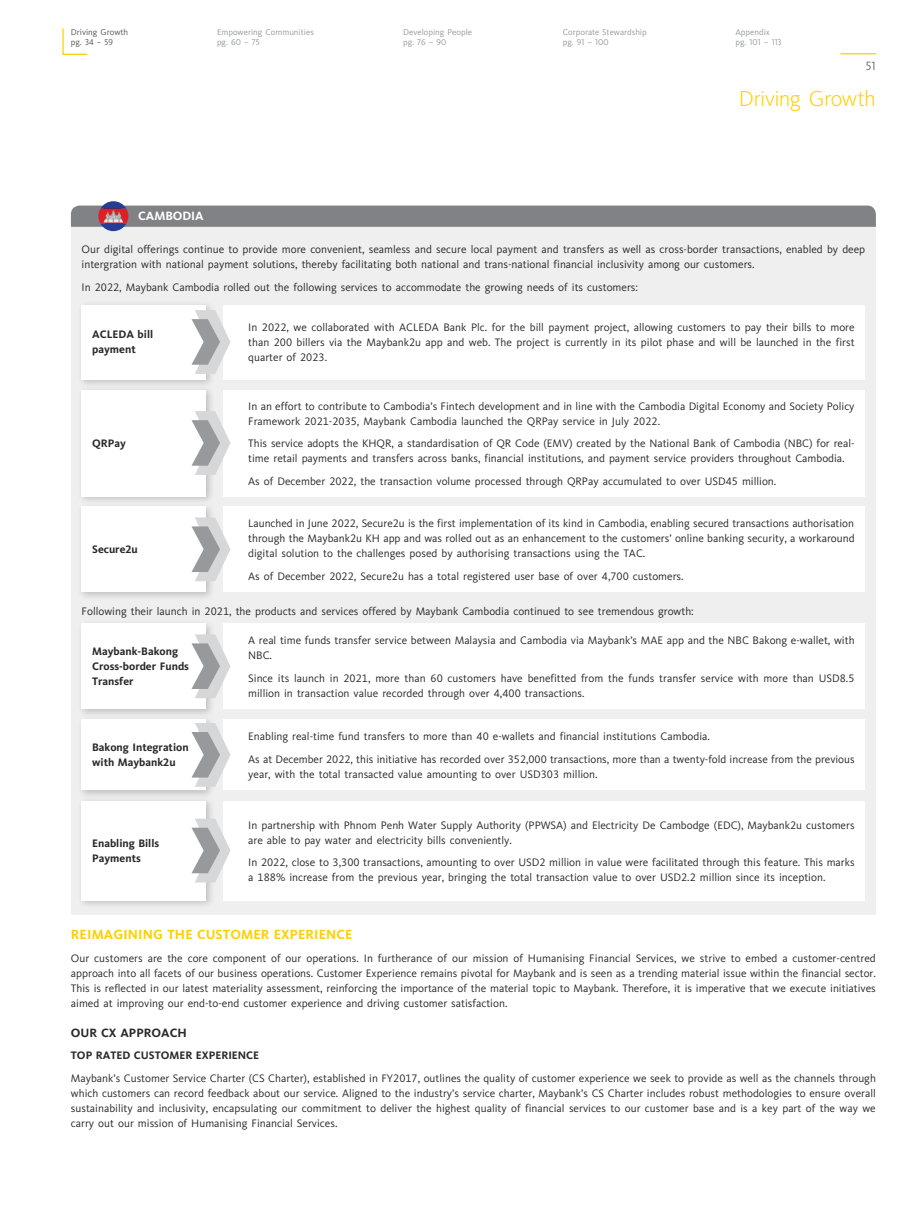
<style>
.page{position:relative;width:922px;height:1205px;background:#fff}
.page>*{position:absolute;margin:0;border:0;box-sizing:border-box;transform-origin:0 0}
.t1{font:300 22.5px "Kievit OT";letter-spacing:-.025em;color:#ffcf01}
.t2{font:700 13.75px "Kievit OT";letter-spacing:.01em;color:#ffcf01}
.t3{font:700 12.5px "Kievit OT";color:#292829}
.t4{font:700 12.5px "Kievit OT";letter-spacing:-.005em;color:#fff}
.t5{font:12.5px "Kievit OT";color:#6d6e71}
.t6{font:11.25px/15px "Kievit OT";color:#292829}
.t7{font:700 11.25px/15px "Kievit OT";color:#292829}
.t8{font:8.75px/10px "Kievit OT";color:#989a9d}
.t9{font:8.75px/10px "Kievit OT";color:#565759}
</style>
<div class="page">
<div style="left:71px;top:220px;width:804px;height:694px;background:#efeff0"></div>
<div style="left:223px;top:305px;width:642px;height:74px;background:#fff"></div>
<div style="left:223px;top:624px;width:642px;height:85px;background:#fff"></div>
<div style="left:223px;top:719px;width:642px;height:71px;background:#fff"></div>
<div style="left:223px;top:801px;width:642px;height:99px;background:#fff"></div>
<div style="left:223px;top:390px;width:642px;height:106px;background:#fff"></div>
<div style="left:223px;top:507px;width:642px;height:85px;background:#fff"></div>
<div style="left:77px;top:301px;width:138px;height:88px;background:#000;opacity:.2"></div>
<div style="left:81px;top:305px;width:125px;height:74px;background:#fff"></div>
<div style="left:77px;top:619px;width:138px;height:99px;background:#000;opacity:.2"></div>
<div style="left:81px;top:624px;width:125px;height:85px;background:#fff"></div>
<div style="left:77px;top:715px;width:138px;height:85px;background:#000;opacity:.2"></div>
<div style="left:81px;top:719px;width:125px;height:71px;background:#fff"></div>
<div style="left:77px;top:797px;width:138px;height:113px;background:#000;opacity:.2"></div>
<div style="left:81px;top:801px;width:125px;height:99px;background:#fff"></div>
<div style="left:77px;top:386px;width:138px;height:119px;background:#000;opacity:.2"></div>
<div style="left:81px;top:390px;width:125px;height:106px;background:#fff"></div>
<div style="left:77px;top:502px;width:138px;height:99px;background:#000;opacity:.2"></div>
<div style="left:81px;top:507px;width:125px;height:85px;background:#fff"></div>
<svg style="left:191px;top:310px;width:39px;height:64px"></svg>
<svg style="left:191px;top:634px;width:39px;height:64px"></svg>
<svg style="left:191px;top:723px;width:39px;height:64px"></svg>
<svg style="left:191px;top:819px;width:39px;height:63px"></svg>
<svg style="left:191px;top:411px;width:39px;height:64px"></svg>
<svg style="left:191px;top:517px;width:39px;height:64px"></svg>
<svg style="left:71px;top:201px;width:804px;height:30px"></svg>
<svg style="left:62px;top:28px;width:26px;height:27px"></svg>
<hr style="left:840px;top:53px;width:35px;height:1px;background:#ffcf01">
<p class="t9" style="left:71px;top:27px;width:59px">Driving Growth pg. 34 – 59</p>
<p class="t8" style="left:217px;top:27px;width:98px">Empowering Communities pg. 60 – 75</p>
<p class="t4" style="left:138px;top:209px;width:67px">CAMBODIA</p>
<p class="t8" style="left:403px;top:27px;width:70px">Developing People pg. 76 – 90</p>
<p class="t8" style="left:562px;top:27px;width:85px">Corporate Stewardship pg. 91 – 100</p>
<p class="t8" style="left:735px;top:27px;width:48px">Appendix pg. 101 – 113</p>
<p class="t5" style="left:865px;top:59px;width:11px">51</p>
<h1 class="t1" style="left:738px;top:85px;width:139px">Driving Growth</h1>
<p class="t6" style="left:81px;top:242px;width:785px">Our digital offerings continue to provide more convenient, seamless and secure local payment and transfers as well as cross-border transactions, enabled by deep intergration with national payment solutions, thereby facilitating both national and trans-national financial inclusivity among our customers.</p>
<p class="t6" style="left:81px;top:279px;width:558px">In 2022, Maybank Cambodia rolled out the following services to accommodate the growing needs of its customers:</p>
<p class="t7" style="left:92px;top:327px;width:62px">ACLEDA bill payment</p>
<p class="t7" style="left:92px;top:435px;width:35px">QRPay</p>
<p class="t7" style="left:92px;top:542px;width:47px">Secure2u</p>
<p class="t6" style="left:248px;top:320px;width:607px;text-align:justify">In 2022, we collaborated with ACLEDA Bank Plc. for the bill payment project, allowing customers to pay their bills to more than 200 billers via the Maybank2u app and web. The project is currently in its pilot phase and will be launched in the first quarter of 2023.</p>
<p class="t6" style="left:248px;top:399px;width:607px">In an effort to contribute to Cambodia’s Fintech development and in line with the Cambodia Digital Economy and Society Policy<br>Framework 2021-2035, Maybank Cambodia launched the QRPay service in July 2022.</p>
<p class="t6" style="left:248px;top:436px;width:607px">This service adopts the KHQR, a standardisation of QR Code (EMV) created by the National Bank of Cambodia (NBC) for real&shy;time retail payments and transfers across banks, financial institutions, and payment service providers throughout Cambodia.</p>
<p class="t6" style="left:248px;top:474px;width:529px">As of December 2022, the transaction volume processed through QRPay accumulated to over USD45 million.</p>
<p class="t6" style="left:248px;top:516px;width:607px;text-align:justify">Launched in June 2022, Secure2u is the first implementation of its kind in Cambodia, enabling secured transactions authorisation through the Maybank2u KH app and was rolled out as an enhancement to the customers’ online banking security, a workaround digital solution to the challenges posed by authorising transactions using the TAC.</p>
<p class="t6" style="left:248px;top:569px;width:437px">As of December 2022, Secure2u has a total registered user base of over 4,700 customers.</p>
<p class="t6" style="left:81px;top:603px;width:613px">Following their launch in 2021, the products and services offered by Maybank Cambodia continued to see tremendous growth:</p>
<p class="t7" style="left:92px;top:644px;width:98px">Maybank-Bakong<br>Cross-border Funds<br>Transfer</p>
<p class="t7" style="left:92px;top:740px;width:98px">Bakong Integration with Maybank2u</p>
<p class="t7" style="left:92px;top:835px;width:68px">Enabling Bills<br>Payments</p>
<p class="t6" style="left:248px;top:633px;width:607px">A real time funds transfer service between Malaysia and Cambodia via Maybank’s MAE app and the NBC Bakong e-wallet, with<br>NBC.</p>
<p class="t6" style="left:248px;top:671px;width:607px">Since its launch in 2021, more than 60 customers have benefitted from the funds transfer service with more than USD8.5 million in transaction value recorded through over 4,400 transactions.</p>
<p class="t6" style="left:248px;top:725px;width:607px;line-height:22.5px">Enabling real-time fund transfers to more than 40 e-wallets and financial institutions Cambodia.<br>As at December 2022, this initiative has recorded over 352,000 transactions, more than a twenty-fold increase from the previous</p>
<p class="t6" style="left:248px;top:767px;width:351px">year, with the total transacted value amounting to over USD303 million.</p>
<p class="t6" style="left:248px;top:817px;width:607px">In partnership with Phnom Penh Water Supply Authority (PPWSA) and Electricity De Cambodge (EDC), Maybank2u customers are able to pay water and electricity bills conveniently.</p>
<p class="t6" style="left:248px;top:855px;width:607px">In 2022, close to 3,300 transactions, amounting to over USD2 million in value were facilitated through this feature. This marks a 188% increase from the previous year, bringing the total transaction value to over USD2.2 million since its inception.</p>
<p class="t2" style="left:71px;top:926px;width:283px">REIMAGINING THE CUSTOMER EXPERIENCE</p>
<p class="t6" style="left:71px;top:950px;width:806px;text-align:justify">Our customers are the core component of our operations. In furtherance of our mission of Humanising Financial Services, we strive to embed a customer-centred approach into all facets of our business operations. Customer Experience remains pivotal for Maybank and is seen as a trending material issue within the financial sector.<br>This is reflected in our latest materiality assessment, reinforcing the importance of the material topic to Maybank. Therefore, it is imperative that we execute initiatives aimed at improving our end-to-end customer experience and driving customer satisfaction.</p>
<p class="t3" style="left:71px;top:1025px;width:117px">OUR CX APPROACH</p>
<p class="t7" style="left:71px;top:1048px;width:190px">TOP RATED CUSTOMER EXPERIENCE</p>
<p class="t6" style="left:71px;top:1070px;width:806px;text-align:justify">Maybank’s Customer Service Charter (CS Charter), established in FY2017, outlines the quality of customer experience we seek to provide as well as the channels through which customers can record feedback about our service. Aligned to the industry’s service charter, Maybank’s CS Charter includes robust methodologies to ensure overall sustainability and inclusivity, encapsulating our commitment to deliver the highest quality of financial services to our customer base and is a key part of the way we carry out our mission of Humanising Financial Services.</p>
</div>
